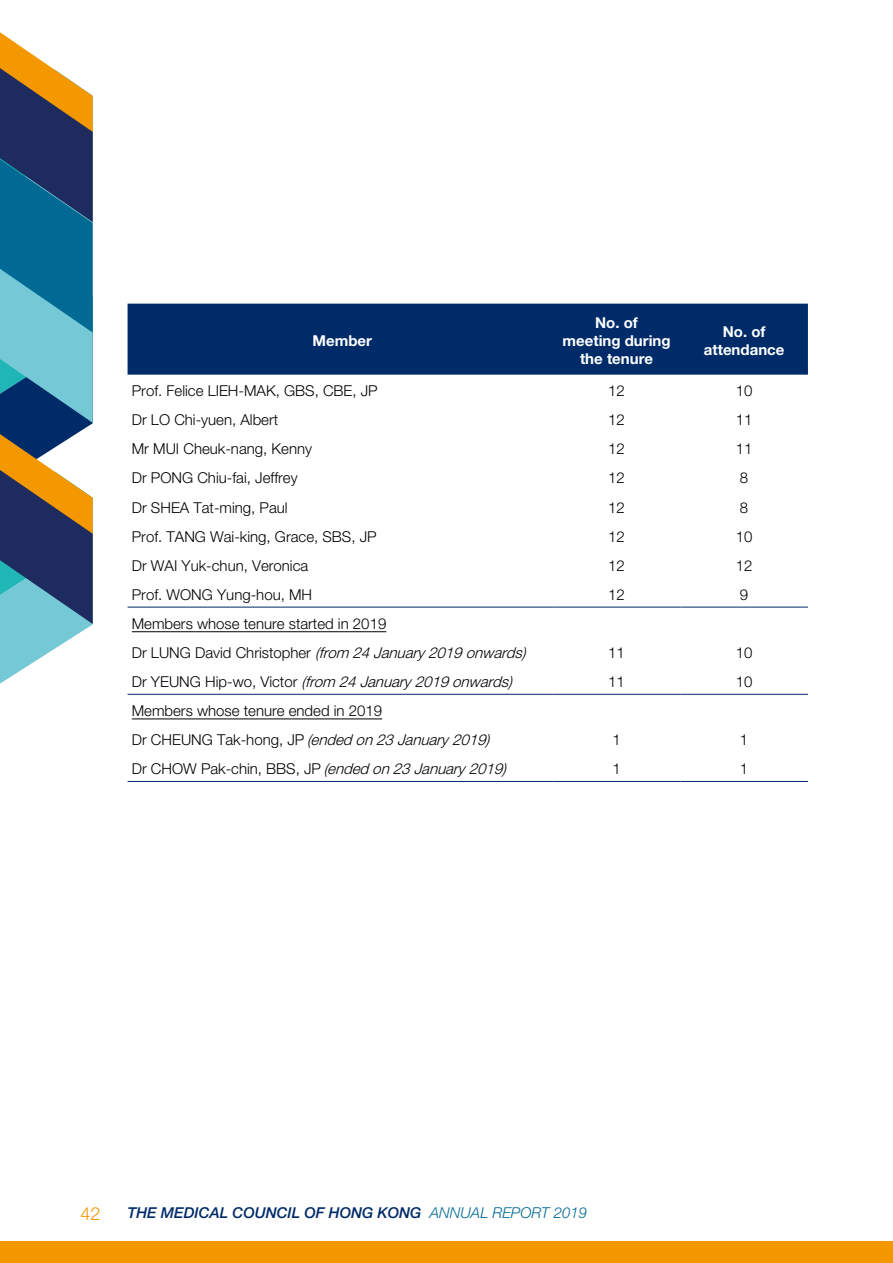
<style>
.page{position:relative;width:893px;height:1263px;background:#fff}
.page>*{position:absolute;margin:0;border:0;box-sizing:border-box;transform-origin:0 0}
.t1{font:300 18px "Helvetica Neue LT Std";color:#f39700}
._50_Table_txt{font:300 15px "Helvetica Neue LT Std";color:#000}
._50_Table_txt-2{font:italic 300 15px "Helvetica Neue LT Std";color:#000}
._52_Table_head{font:700 15px/18px "Helvetica Neue LT Std";color:#fff;text-align:center}
.t2{font:italic 500 15px "Helvetica Neue LT Std";color:#002b69}
.s1{font-style:normal}
.s2{font-weight:300;color:#006a94}
</style>
<div class="page">
<svg style="left:0;top:32px;width:93px;height:652px;background:#5e828e"></svg>
<div style="left:0;top:1242px;width:893px;height:21px;background:#f39700"></div>
<div style="left:128px;top:304px;width:680px;height:71px;background:#002b69"></div>
<hr style="left:128px;top:781px;width:425px;height:1px;background:#002b69">
<hr style="left:553px;top:781px;width:127px;height:1px;background:#002b69">
<hr style="left:680px;top:781px;width:128px;height:1px;background:#002b69">
<hr style="left:128px;top:607px;width:425px;height:1px;background:#002b69">
<hr style="left:553px;top:607px;width:127px;height:1px;background:#002b69">
<hr style="left:680px;top:607px;width:128px;height:1px;background:#002b69">
<hr style="left:128px;top:694px;width:425px;height:1px;background:#002b69">
<hr style="left:553px;top:694px;width:127px;height:1px;background:#002b69">
<hr style="left:680px;top:694px;width:128px;height:1px;background:#002b69">
<hr style="left:132px;top:631px;width:254px;height:1px;background:#000">
<hr style="left:132px;top:718px;width:250px;height:1px;background:#000">
<p class="_52_Table_head" style="left:313px;top:332px;width:61px">Member</p>
<p class="_52_Table_head" style="left:595px;top:314px;width:44px">No. of</p>
<p class="_52_Table_head" style="left:563px;top:332px;width:110px">meeting during the tenure</p>
<p class="_52_Table_head" style="left:723px;top:323px;width:44px">No. of</p>
<p class="_52_Table_head" style="left:704px;top:341px;width:82px">attendance</p>
<p class="_50_Table_txt" style="left:132px;top:382px;width:247px">Prof. Felice LIEH-MAK, GBS, CBE, JP</p>
<p class="_50_Table_txt" style="left:608px;top:382px;width:18px">12</p>
<p class="_50_Table_txt" style="left:736px;top:382px;width:18px">10</p>
<p class="_50_Table_txt" style="left:132px;top:411px;width:148px">Dr LO Chi-yuen, Albert</p>
<p class="_50_Table_txt" style="left:608px;top:411px;width:18px">12</p>
<p class="_50_Table_txt" style="left:736px;top:411px;width:18px">11</p>
<p class="_50_Table_txt" style="left:132px;top:440px;width:182px">Mr MUI Cheuk-nang, Kenny</p>
<p class="_50_Table_txt" style="left:608px;top:440px;width:18px">12</p>
<p class="_50_Table_txt" style="left:736px;top:440px;width:18px">11</p>
<p class="_50_Table_txt" style="left:132px;top:469px;width:167px">Dr PONG Chiu-fai, Jeffrey</p>
<p class="_50_Table_txt" style="left:608px;top:469px;width:18px">12</p>
<p class="_50_Table_txt" style="left:740px;top:469px;width:10px">8</p>
<p class="_50_Table_txt" style="left:132px;top:498px;width:157px">Dr SHEA Tat-ming, Paul</p>
<p class="_50_Table_txt" style="left:608px;top:498px;width:18px">12</p>
<p class="_50_Table_txt" style="left:740px;top:498px;width:10px">8</p>
<p class="_50_Table_txt" style="left:132px;top:527px;width:246px">Prof. TANG Wai-king, Grace, SBS, JP</p>
<p class="_50_Table_txt" style="left:608px;top:527px;width:18px">12</p>
<p class="_50_Table_txt" style="left:736px;top:527px;width:18px">10</p>
<p class="_50_Table_txt" style="left:132px;top:556px;width:178px">Dr WAI Yuk-chun, Veronica</p>
<p class="_50_Table_txt" style="left:608px;top:556px;width:18px">12</p>
<p class="_50_Table_txt" style="left:736px;top:556px;width:18px">12</p>
<p class="_50_Table_txt" style="left:132px;top:585px;width:182px">Prof. WONG Yung-hou, MH</p>
<p class="_50_Table_txt" style="left:608px;top:585px;width:18px">12</p>
<p class="_50_Table_txt" style="left:740px;top:585px;width:10px">9</p>
<p class="_50_Table_txt" style="left:132px;top:614px;width:256px">Members whose tenure started in 2019</p>
<p class="_50_Table_txt-2" style="left:132px;top:643px;width:396px"><span class="s1">D r L U N G D a v i d C h r i s t o p h e r</span> (from 24January 2019onwards)</p>
<p class="_50_Table_txt" style="left:608px;top:643px;width:18px">11</p>
<p class="_50_Table_txt" style="left:736px;top:643px;width:18px">10</p>
<p class="_50_Table_txt-2" style="left:132px;top:672px;width:382px"><span class="s1">D r Y E U N G H i p - w o , V i c t o r</span> (from 24January 2019onwards)</p>
<p class="_50_Table_txt" style="left:608px;top:672px;width:18px">11</p>
<p class="_50_Table_txt" style="left:736px;top:672px;width:18px">10</p>
<p class="_50_Table_txt" style="left:132px;top:701px;width:252px">Members whose tenure ended in 2019</p>
<p class="_50_Table_txt-2" style="left:132px;top:730px;width:360px"><span class="s1">D r C H E U N G Ta k - h o n g , J P</span> (endedon23January 2019)</p>
<p class="_50_Table_txt" style="left:612px;top:730px;width:10px">1</p>
<p class="_50_Table_txt" style="left:740px;top:730px;width:10px">1</p>
<p class="_50_Table_txt-2" style="left:132px;top:759px;width:377px"><span class="s1">D r C H OW Pa k- c h i n , B B S , J P</span> (endedon23January 2019)</p>
<p class="_50_Table_txt" style="left:612px;top:759px;width:10px">1</p>
<p class="_50_Table_txt" style="left:740px;top:759px;width:10px">1</p>
<p class="t1" style="left:81px;top:1202px;width:22px">42</p>
<p class="t2" style="left:128px;top:1204px;width:461px">THE MEDICAL COUNCIL OF HONG KONG <span class="s2">ANNUAL REPORT 2019</span></p>
</div>
